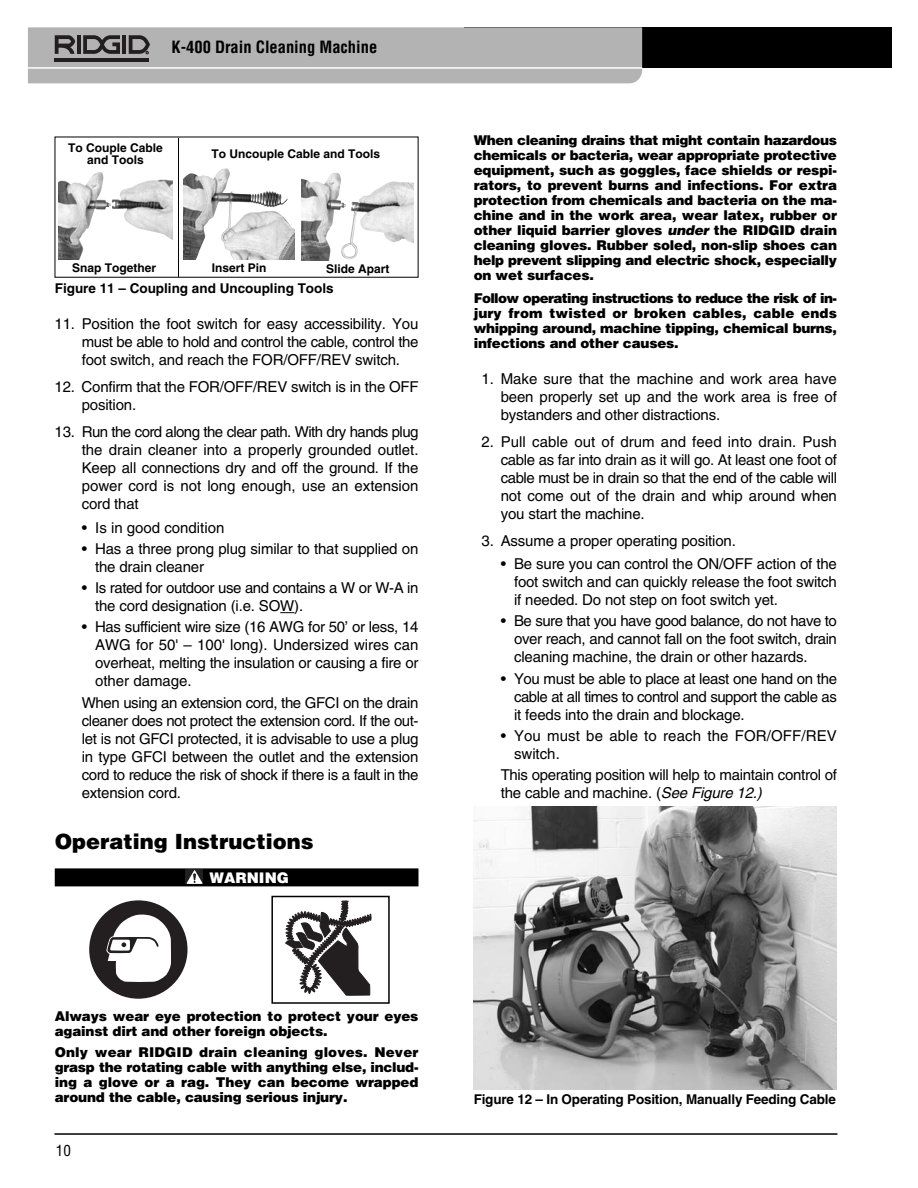
<style>
.page{position:relative;width:918px;height:1188px;background:#fff}
.page>*{position:absolute;margin:0;border:0;box-sizing:border-box;transform-origin:0 0}
.t1{font:900 21px "Helvetica";color:#000}
.t2{font:700 condensed 16.5px "Helvetica";color:#000}
.t3{font:15px/18px "Helvetica";letter-spacing:-.01em;color:#000;text-align:justify}
.t4{font:15px/18px "Helvetica";letter-spacing:-.03em;color:#000}
.t5{font:15px/18px "Helvetica";letter-spacing:.01em;color:#000}
.t6{font:condensed 15px "Helvetica";color:#000}
.t7{font:900 14.7px "Helvetica";color:#fff}
.t8{font:900 13.5px/15px "Helvetica";letter-spacing:-.015em;color:#000;text-align:justify}
.t9{font:700 13.5px "Helvetica";letter-spacing:-.015em;color:#000}
.t10{font:700 12px/12px "Helvetica";color:#000;text-align:center}
.s1{font-style:italic}
</style>
<div class="page">
<svg style="left:280px;top:612px;width:14px;height:1px"></svg>
<div style="left:55px;top:868px;width:363px;height:18px;background:#000"></div>
<div style="left:186px;top:869px;width:17px;height:15px;background:#231f20"></div>
<svg style="left:187px;top:870px;width:16px;height:14px"></svg>
<hr style="left:54px;top:1133px;width:783px;height:2px;background:#000">
<div style="left:464px;top:27px;width:427px;height:41px;background:#000"></div>
<svg style="left:28px;top:27px;width:614px;height:56px;background:#afafaf"></svg>
<img style="left:474px;top:806px;width:363px;height:284px">
<svg style="left:89px;top:900px;width:99px;height:99px"></svg>
<svg style="left:285px;top:900px;width:86px;height:96px"></svg>
<div style="left:271px;top:896px;width:119px;height:108px;border:2px solid #000"></div>
<hr style="left:178px;top:138px;width:1px;height:139px;background:#000">
<img style="left:59px;top:172px;width:113px;height:87px">
<img style="left:183px;top:169px;width:112px;height:90px">
<img style="left:302px;top:173px;width:111px;height:87px">
<p class="t2" style="left:172px;top:41px;width:207px">K-400 Drain Cleaning Machine</p>
<p class="t10" style="left:68px;top:143px;width:96px">To Couple Cable and Tools</p>
<p class="t10" style="left:211px;top:149px;width:170px">To Uncouple Cable and Tools</p>
<p class="t10" style="left:72px;top:263px;width:85px">Snap Together</p>
<p class="t10" style="left:212px;top:263px;width:56px">Insert Pin</p>
<p class="t10" style="left:326px;top:264px;width:65px">Slide Apart</p>
<p class="t9" style="left:55px;top:284px;width:280px">Figure 11 – Coupling and Uncoupling Tools</p>
<p class="t3" style="left:82px;top:316px;width:338px;text-indent:-27px">11. Position the foot switch for easy accessibility. You must be able to hold and control the cable, control the foot switch, and reach the FOR/OFF/REV switch.</p>
<p class="t3" style="left:82px;top:379px;width:338px;text-indent:-27px">12. Confirm that the FOR/OFF/REV switch is in the OFF position.</p>
<p class="t3" style="left:82px;top:424px;width:338px;text-indent:-27px">13. Run the cord along the clear path. With dry hands plug the drain cleaner into a properly grounded outlet.<br>Keep all connections dry and off the ground. If the power cord is not long enough, use an extension cord that</p>
<p class="t3" style="left:82px;top:520px;width:144px">• Is in good condition</p>
<p class="t3" style="left:95px;top:541px;width:325px;text-indent:-13px">• Has a three prong plug similar to that supplied on the drain cleaner</p>
<p class="t4" style="left:95px;top:580px;width:325px;text-indent:-13px">• Is rated for outdoor use and contains a W or W-A in the cord designation (i.e. SOW).</p>
<p class="t3" style="left:95px;top:620px;width:325px;text-indent:-13px">• Has sufficient wire size (16 AWG for 50’ or less, 14<br>AWG for 50' – 100' long). Undersized wires can overheat, melting the insulation or causing a fire or other damage.</p>
<p class="t3" style="left:82px;top:695px;width:338px">When using an extension cord, the GFCI on the drain cleaner does not protect the extension cord. If the out&shy;let is not GFCI protected, it is advisable to use a plug in type GFCI between the outlet and the extension cord to reduce the risk of shock if there is a fault in the extension cord.</p>
<h1 class="t1" style="left:55px;top:833px;width:260px">Operating Instructions</h1>
<p class="t7" style="left:209px;top:872px;width:81px">WARNING</p>
<p class="t8" style="left:55px;top:1010px;width:365px">Always wear eye protection to protect your eyes against dirt and other foreign objects.</p>
<p class="t8" style="left:55px;top:1046px;width:365px">Only wear RIDGID drain cleaning gloves. Never grasp the rotating cable with anything else, includ&shy;ing a glove or a rag. They can become wrapped around the cable, causing serious injury.</p>
<p class="t6" style="left:56px;top:1145px;width:16px">10</p>
<p class="t8" style="left:474px;top:134px;width:365px">When cleaning drains that might contain hazardous chemicals or bacteria, wear appropriate protective equipment, such as goggles, face shields or respi&shy;rators, to prevent burns and infections. For extra protection from chemicals and bacteria on the ma&shy;chine and in the work area, wear latex, rubber or other liquid barrier gloves <span class="s1">under</span> the RIDGID drain cleaning gloves. Rubber soled, non-slip shoes can help prevent slipping and electric shock, especially on wet surfaces.</p>
<p class="t8" style="left:474px;top:292px;width:365px">Follow operating instructions to reduce the risk of in&shy;jury from twisted or broken cables, cable ends whipping around, machine tipping, chemical burns, infections and other causes.</p>
<p class="t3" style="left:501px;top:371px;width:338px;text-indent:-19px">1. Make sure that the machine and work area have been properly set up and the work area is free of bystanders and other distractions.</p>
<p class="t3" style="left:501px;top:434px;width:338px;text-indent:-19px">2. Pull cable out of drum and feed into drain. Push cable as far into drain as it will go. At least one foot of cable must be in drain so that the end of the cable will not come out of the drain and whip around when you start the machine.</p>
<p class="t3" style="left:482px;top:533px;width:256px">3. Assume a proper operating position.</p>
<p class="t3" style="left:514px;top:556px;width:324px;text-indent:-13px">• Be sure you can control the ON/OFF action of the foot switch and can quickly release the foot switch if needed. Do not step on foot switch yet.</p>
<p class="t3" style="left:514px;top:614px;width:324px;text-indent:-13px">• Be sure that you have good balance, do not have to over reach, and cannot fall on the foot switch, drain cleaning machine, the drain or other hazards.</p>
<p class="t3" style="left:514px;top:671px;width:325px;text-indent:-13px">• You must be able to place at least one hand on the cable at all times to control and support the cable as it feeds into the drain and blockage.</p>
<p class="t5" style="left:514px;top:728px;width:324px;text-indent:-13px">• You must be able to reach the FOR/OFF/REV switch.</p>
<p class="t3" style="left:501px;top:767px;width:338px">This operating position will help to maintain control of the cable and machine. (<span class="s1">See Figure 12.)</span></p>
<p class="t9" style="left:474px;top:1095px;width:364px">Figure 12 – In Operating Position, Manually Feeding Cable</p>
</div>
